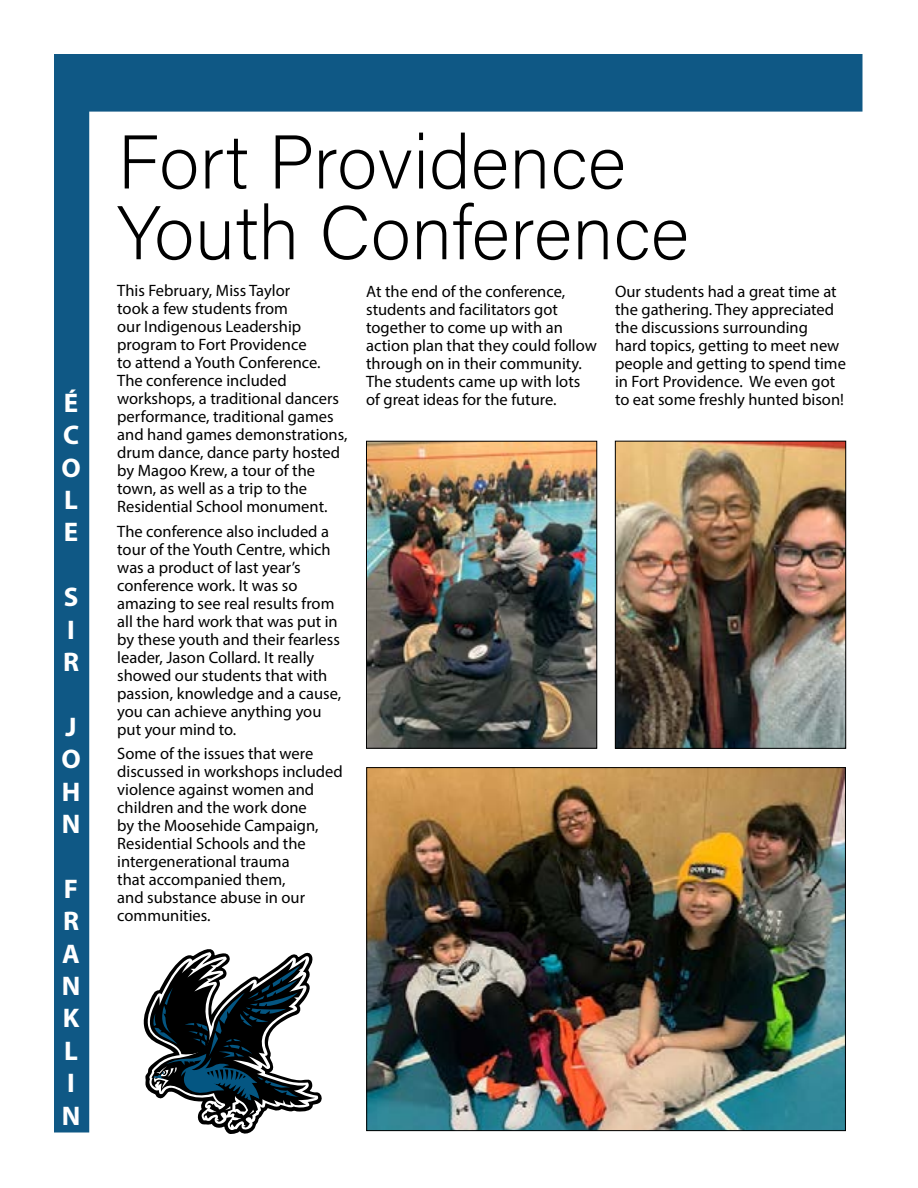
<style>
.page{position:relative;width:918px;height:1188px;background:#fff}
.page>*{position:absolute;margin:0;border:0;box-sizing:border-box;transform-origin:0 0}
.t1{font:200 75.9px/70.8px "Acumin Pro";color:#000}
.t2{font:700 27px/32.4px "Myriad Pro";color:#fff}
.t3{font:16.5px/18px "Myriad Pro";color:#000}
</style>
<div class="page">
<img style="left:54px;top:54px;width:808px;height:1079px">
<svg style="left:144px;top:949px;width:178px;height:185px"></svg>
<h1 class="t1" style="left:117px;top:124px;width:573px">Fort Providence<br>Youth Conference</h1>
<p class="t3" style="left:366px;top:282px;width:232px">At the end of the conference, students and facilitators got together to come up with an action plan that they could follow through on in their community.<br>The students came up with lots of great ideas for the future.</p>
<p class="t3" style="left:615px;top:282px;width:232px">Our students had a great time at the gathering. They appreciated the discussions surrounding<br>hard topics, getting to meet new people and getting to spend time in Fort Providence. We even got</p>
<p class="t3" style="left:117px;top:282px;width:232px">This February, Miss Taylor<br>took a few students from<br>our Indigenous Leadership program to Fort Providence<br>to attend a Youth Conference.<br>The conference included workshops, a traditional dancers performance, traditional games and hand games demonstrations, drum dance, dance party hosted by Magoo Krew, a tour of the town, as well as a trip to the<br>Residential School monument.</p>
<p class="t3" style="left:117px;top:522px;width:225px">The conference also included a tour of the Youth Centre, which was a product of last year’s conference work. It was so amazing to see real results from all the hard work that was put in by these youth and their fearless leader, Jason Collard. It really showed our students that with passion, knowledge and a cause, you can achieve anything you put your mind to.</p>
<p class="t3" style="left:117px;top:744px;width:227px">Some of the issues that were discussed in workshops included violence against women and children and the work done<br>by the Moosehide Campaign,<br>Residential Schools and the intergenerational trauma<br>that accompanied them,<br>and substance abuse in our communities.</p>
<h2 class="t2" style="left:64px;top:386px;width:16px">É</h2>
<p class="t3" style="left:615px;top:390px;width:230px">to eat some freshly hunted bison!</p>
<h2 class="t2" style="left:61px;top:418px;width:21px;text-align:justify">C O L E</h2>
<h2 class="t2" style="left:63px;top:580px;width:18px">S<br>I<br>R</h2>
<h2 class="t2" style="left:61px;top:710px;width:21px">J<br>O<br>H<br>N</h2>
<h2 class="t2" style="left:62px;top:872px;width:20px">F<br>R<br>A<br>N<br>K<br>L<br>I<br>N</h2>
</div>
